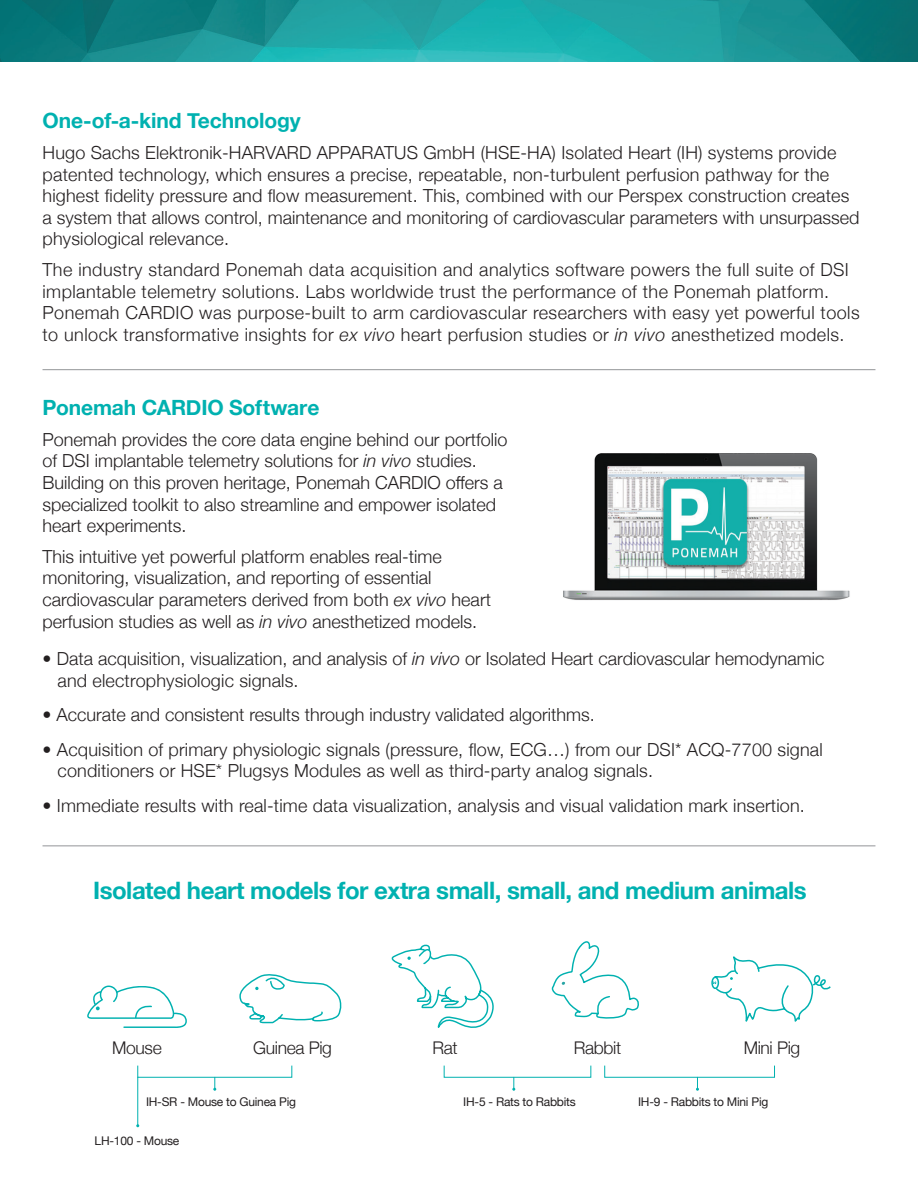
<style>
.page{position:relative;width:918px;height:1188px;background:#fff}
.page>*{position:absolute;margin:0;border:0;box-sizing:border-box;transform-origin:0 0}
.t1{font:700 24px "Helvetica Neue";letter-spacing:-.02em;color:#00b1b0}
.t2{font:700 21px "Helvetica Neue";letter-spacing:-.005em;color:#00b1b0}
.t3{font:300 18px/21.6px "Helvetica Neue";letter-spacing:.01em;color:#231f20}
.t4{font:300 17.55px "Helvetica Neue";letter-spacing:-.02em;color:#231f20}
.t5{font:12px "Helvetica Neue";letter-spacing:-.02em;color:#231f20}
.s1{font-style:italic}
</style>
<div class="page">
<img style="left:0;top:0;width:918px;height:62px">
<hr style="left:43px;top:369px;width:832px;height:1px;background:#939598">
<hr style="left:43px;top:845px;width:832px;height:1px;background:#939598">
<img style="left:563px;top:453px;width:287px;height:147px">
<svg style="left:391px;top:944px;width:103px;height:84px"></svg>
<svg style="left:239px;top:974px;width:103px;height:50px"></svg>
<svg style="left:711px;top:956px;width:120px;height:66px"></svg>
<svg style="left:551px;top:941px;width:88px;height:78px"></svg>
<div style="left:137px;top:1065px;width:155px;height:13px;border:1px solid #00b1b0"></div>
<div style="left:444px;top:1065px;width:147px;height:13px;border:1px solid #00b1b0"></div>
<div style="left:604px;top:1065px;width:171px;height:13px;border:1px solid #00b1b0"></div>
<svg style="left:213px;top:1077px;width:3px;height:14px"></svg>
<svg style="left:512px;top:1077px;width:3px;height:14px"></svg>
<svg style="left:696px;top:1077px;width:3px;height:14px"></svg>
<hr style="left:137px;top:1077px;width:1px;height:49px;background:#00b1b0">
<svg style="left:87px;top:985px;width:100px;height:43px"></svg>
<p class="t2" style="left:43px;top:105px;width:260px">One-of-a-kind Technology</p>
<p class="t3" style="left:43px;top:141px;width:818px">Hugo Sachs Elektronik-HARVARD APPARATUS GmbH (HSE-HA) Isolated Heart (IH) systems provide patented technology, which ensures a precise, repeatable, non-turbulent perfusion pathway for the highest fidelity pressure and flow measurement. This, combined with our Perspex construction creates a system that allows control, maintenance and monitoring of cardiovascular parameters with unsurpassed physiological relevance.</p>
<p class="t3" style="left:43px;top:258px;width:819px">The industry standard Ponemah data acquisition and analytics software powers the full suite of DSI implantable telemetry solutions. Labs worldwide trust the performance of the Ponemah platform.<br>Ponemah CARDIO was purpose-built to arm cardiovascular researchers with easy yet powerful tools to unlock transformative insights for <span class="s1">ex vivo</span> heart perfusion studies or <span class="s1">in vivo</span> anesthetized models.</p>
<p class="t2" style="left:43px;top:391px;width:278px">Ponemah CARDIO Software</p>
<p class="t3" style="left:43px;top:427px;width:466px">Ponemah provides the core data engine behind our portfolio of DSI implantable telemetry solutions for <span class="s1">in vivo</span> studies.<br>Building on this proven heritage, Ponemah CARDIO offers a specialized toolkit to also streamline and empower isolated heart experiments.</p>
<p class="t3" style="left:43px;top:544px;width:450px">This intuitive yet powerful platform enables real-time monitoring, visualization, and reporting of essential cardiovascular parameters derived from both <span class="s1">ex vivo</span> heart perfusion studies as well as <span class="s1">in vivo</span> anesthetized models.</p>
<p class="t3" style="left:58px;top:647px;width:768px;text-indent:-15px">• Data acquisition, visualization, and analysis of <span class="s1">in vivo</span> or Isolated Heart cardiovascular hemodynamic and electrophysiologic signals.</p>
<p class="t3" style="left:43px;top:703px;width:554px">• Accurate and consistent results through industry validated algorithms.</p>
<p class="t3" style="left:58px;top:737px;width:767px;text-indent:-15px">• Acquisition of primary physiologic signals (pressure, flow, ECG…) from our DSI* ACQ-7700 signal conditioners or HSE* Plugsys Modules as well as third-party analog signals.</p>
<p class="t3" style="left:43px;top:793px;width:764px">• Immediate results with real-time data visualization, analysis and visual validation mark insertion.</p>
<h1 class="t1" style="left:93px;top:872px;width:715px">Isolated heart models for extra small, small, and medium animals</h1>
<p class="t4" style="left:112px;top:1034px;width:51px">Mouse</p>
<p class="t4" style="left:253px;top:1034px;width:80px">Guinea Pig</p>
<p class="t4" style="left:432px;top:1034px;width:27px">Rat</p>
<p class="t4" style="left:574px;top:1034px;width:49px">Rabbit</p>
<p class="t4" style="left:744px;top:1034px;width:58px">Mini Pig</p>
<p class="t5" style="left:146px;top:1093px;width:151px">IH-SR - Mouse to Guinea Pig</p>
<p class="t5" style="left:463px;top:1093px;width:114px">IH-5 - Rats to Rabbits</p>
<p class="t5" style="left:638px;top:1093px;width:132px">IH-9 - Rabbits to Mini Pig</p>
<p class="t5" style="left:95px;top:1132px;width:86px">LH-100 - Mouse</p>
</div>
